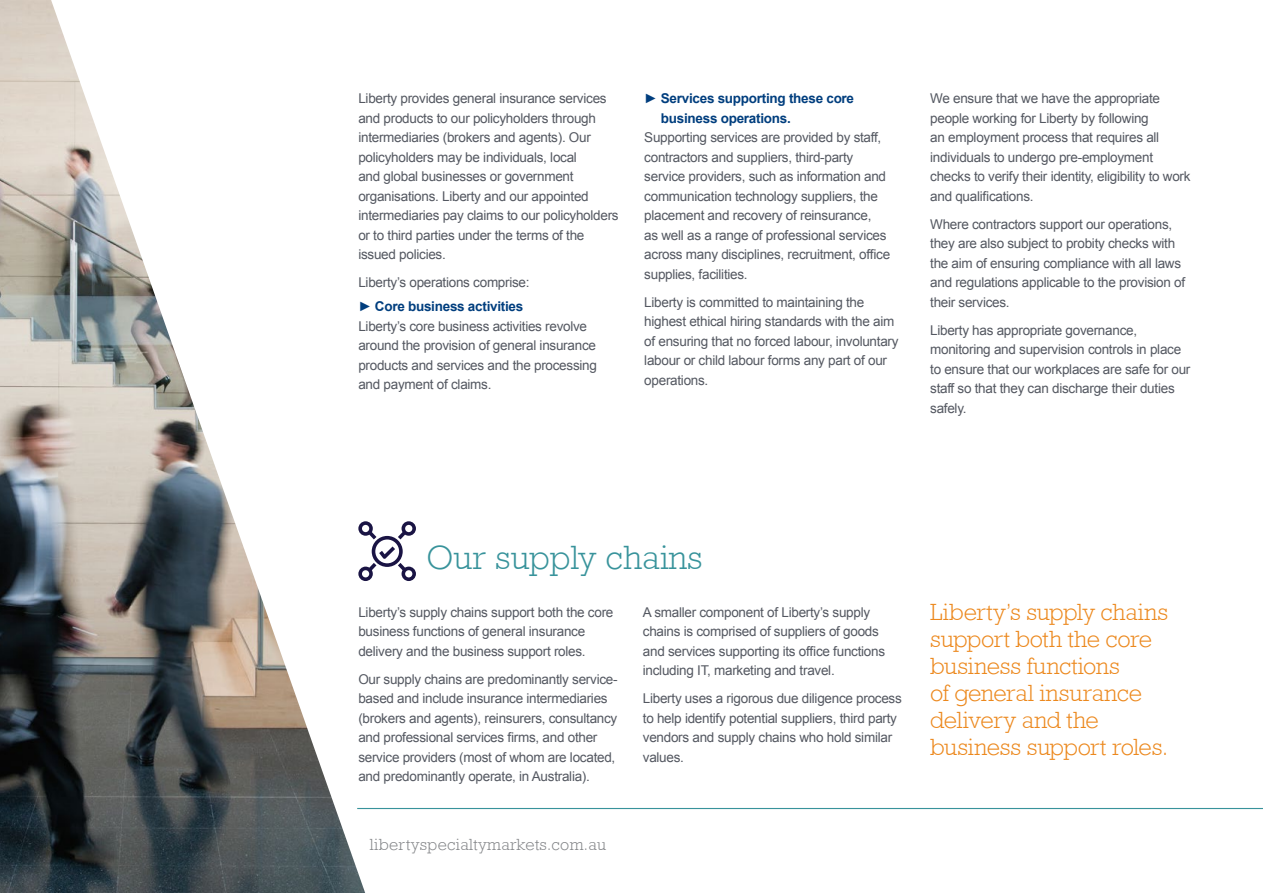
<style>
.page{position:relative;width:1263px;height:893px;background:#fff}
.page>*{position:absolute;margin:0;border:0;box-sizing:border-box;transform-origin:0 0}
.t1{font:300 34.5px "Rockwell Std";letter-spacing:.005em;color:#38939b}
.t2{font:300 24px/27px "Rockwell Std";letter-spacing:-.01em;color:#ec881d}
.t3{font:300 16.5px "Rockwell Std";letter-spacing:.02em;color:#808285}
.t4{font:13.5px/19.5px "Arial";letter-spacing:-.02em;color:#545861}
.t5{font:700 13.5px/19.5px "Arial";letter-spacing:-.02em;color:#003e7e}
</style>
<div class="page">
<img style="left:0;top:0;width:51px;height:893px">
<svg style="left:51px;top:0;width:379px;height:893px"></svg>
<hr style="left:357px;top:808px;width:906px;height:1px;background:#38939b">
<svg style="left:358px;top:521px;width:58px;height:60px"></svg>
<p class="t4" style="left:358px;top:89px;width:262px">Liberty provides general insurance services and products to our policyholders through intermediaries (brokers and agents). Our policyholders may be individuals, local<br>and global businesses or government organisations. Liberty and our appointed intermediaries pay claims to our policyholders or to third parties under the terms of the issued policies.</p>
<p class="t4" style="left:358px;top:273px;width:173px">Liberty’s operations comprise:</p>
<p class="t5" style="left:358px;top:297px;width:166px">► Core business activities</p>
<p class="t4" style="left:358px;top:316px;width:240px">Liberty’s core business activities revolve around the provision of general insurance products and services and the processing and payment of claims.</p>
<p class="t5" style="left:661px;top:89px;width:195px;text-indent:-17px">► Services supporting these core business operations.</p>
<p class="t4" style="left:644px;top:128px;width:247px">Supporting services are provided by staff, contractors and suppliers, third-party service providers, such as information and communication technology suppliers, the placement and recovery of reinsurance,<br>as well as a range of professional services across many disciplines, recruitment, office supplies, facilities.</p>
<p class="t4" style="left:644px;top:292px;width:256px">Liberty is committed to maintaining the highest ethical hiring standards with the aim of ensuring that no forced labour, involuntary labour or child labour forms any part of our operations.</p>
<p class="t4" style="left:930px;top:89px;width:262px">We ensure that we have the appropriate people working for Liberty by following<br>an employment process that requires all individuals to undergo pre-employment checks to verify their identity, eligibility to work and qualifications.</p>
<p class="t4" style="left:930px;top:214px;width:256px">Where contractors support our operations, they are also subject to probity checks with the aim of ensuring compliance with all laws and regulations applicable to the provision of their services.</p>
<p class="t4" style="left:930px;top:320px;width:262px">Liberty has appropriate governance, monitoring and supervision controls in place to ensure that our workplaces are safe for our staff so that they can discharge their duties safely.</p>
<h1 class="t1" style="left:426px;top:538px;width:278px">Our supply chains</h1>
<p class="t4" style="left:358px;top:602px;width:257px">Liberty’s supply chains support both the core business functions of general insurance delivery and the business support roles.</p>
<p class="t4" style="left:358px;top:669px;width:261px">Our supply chains are predominantly service&shy;based and include insurance intermediaries (brokers and agents), reinsurers, consultancy and professional services firms, and other service providers (most of whom are located, and predominantly operate, in Australia).</p>
<p class="t4" style="left:643px;top:602px;width:244px">A smaller component of Liberty’s supply chains is comprised of suppliers of goods and services supporting its office functions including IT, marketing and travel.</p>
<p class="t4" style="left:643px;top:689px;width:260px">Liberty uses a rigorous due diligence process to help identify potential suppliers, third party vendors and supply chains who hold similar values.</p>
<p class="t3" style="left:370px;top:835px;width:238px">libertyspecialtymarkets.com.au</p>
<h2 class="t2" style="left:930px;top:598px;width:239px">Liberty’s supply chains support both the core business functions<br>of general insurance delivery and the business support roles.</h2>
</div>
